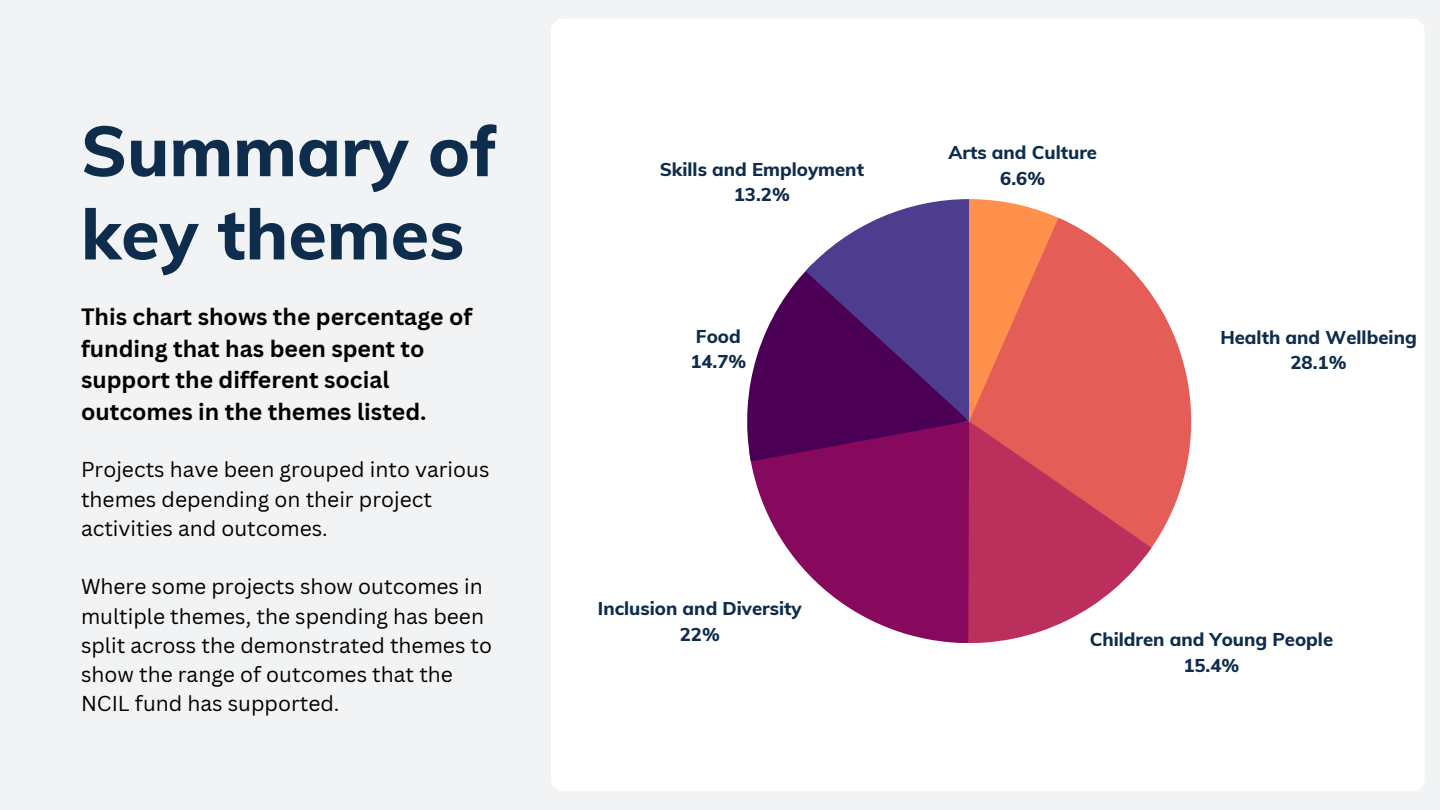
<style>
.page{position:relative;width:1440px;height:810px;background:#f2f3f4}
.page>*{position:absolute;margin:0;border:0;box-sizing:border-box;transform-origin:0 0}
.t1{font:800 70px "Muli";color:#0e2c4b}
.t2{font:700 23px/31.5px "Canva Sans";color:#000}
.t3{font:21px/29.2px "Canva Sans";color:#000}
.t4{font:800 18.5px/25.8px "Muli";color:#0e2c4b;text-align:center}
</style>
<div class="page">
<div style="left:551px;top:19px;width:874px;height:772px;background:#fff;border-radius:12px"></div>
<svg style="left:1151px;top:294px;width:40px;height:255px;fill:#e45d56"></svg>
<svg style="left:747px;top:199px;width:404px;height:444px"></svg>
<h1 class="t1" style="left:81px;top:106px;width:418px">Summary of</h1>
<h1 class="t1" style="left:81px;top:189px;width:385px">key themes</h1>
<p class="t2" style="left:81px;top:300px;width:393px">This chart shows the percentage of funding that has been spent to support the different social outcomes in the themes listed.</p>
<p class="t3" style="left:81px;top:455px;width:410px">Projects have been grouped into various themes depending on their project activities and outcomes.</p>
<p class="t3" style="left:81px;top:572px;width:413px">Where some projects show outcomes in multiple themes, the spending has been split across the demonstrated themes to show the range of outcomes that the NCIL fund has supported.</p>
<p class="t4" style="left:660px;top:156px;width:206px">Skills and Employment<br>13.2%</p>
<p class="t4" style="left:690px;top:323px;width:58px">Food<br>14.7%</p>
<p class="t4" style="left:948px;top:139px;width:150px">Arts and Culture</p>
<p class="t4" style="left:1000px;top:165px;width:46px">6.6%</p>
<p class="t4" style="left:1220px;top:324px;width:198px">Health and Wellbeing<br>28.1%</p>
<p class="t4" style="left:598px;top:595px;width:205px">Inclusion and Diversity<br>22%</p>
<p class="t4" style="left:1090px;top:626px;width:245px">Children and Young People<br>15.4%</p>
</div>
